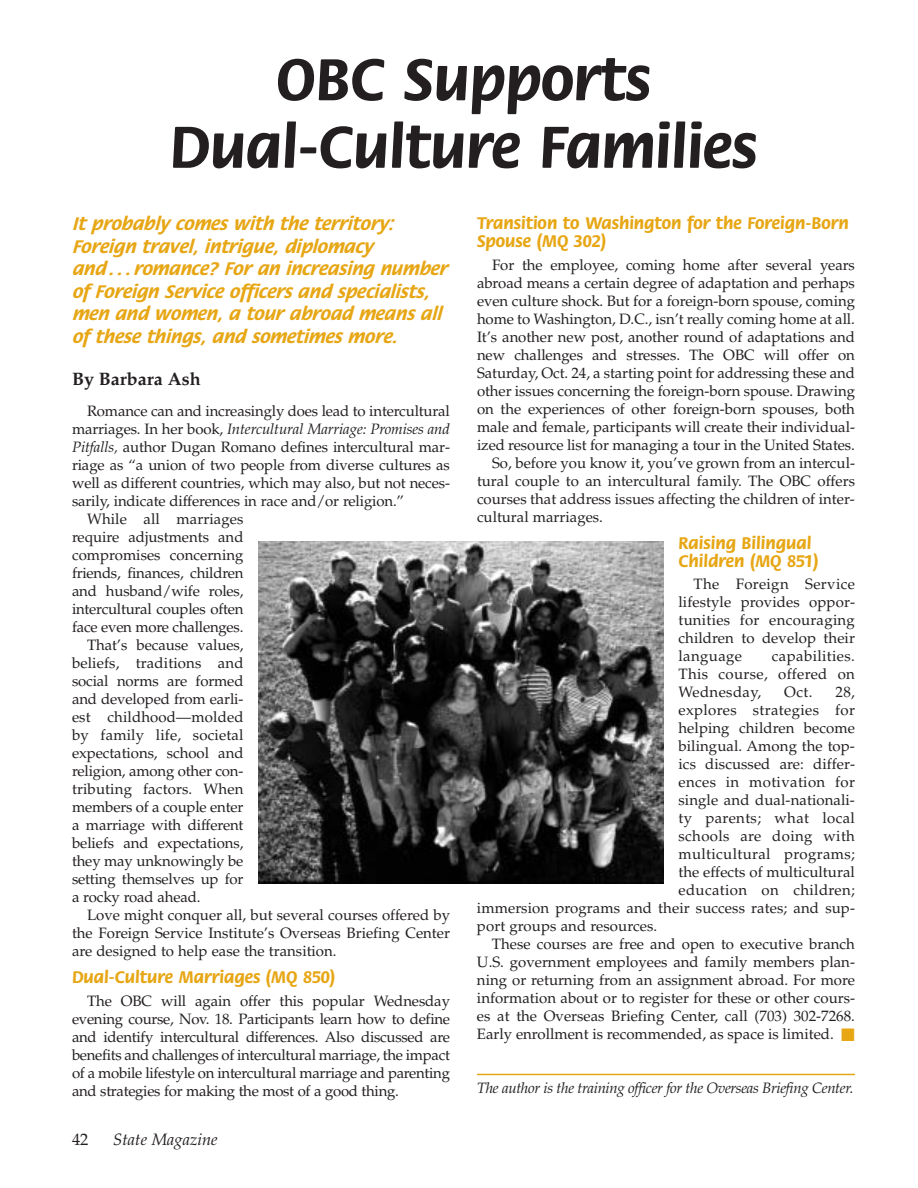
<style>
.page{position:relative;width:918px;height:1188px;background:#fff}
.page>*{position:absolute;margin:0;border:0;box-sizing:border-box;transform-origin:0 0}
.t1{font:700 63px/67.5px "Flora";letter-spacing:-.005em;color:#231f20;text-align:center}
.t2{font:italic 700 19.5px/22.5px "Flora";color:#e7a614}
.t3{font:700 18px/18px "Flora";color:#e7a614}
.t4{font:700 18px "Palatino";color:#231f20}
.t5{font:italic 16.5px "Palatino";color:#231f20}
.t6{font:16.5px "Palatino";color:#231f20}
.t7{font:15px/18px "Palatino";letter-spacing:-.005em;color:#231f20;text-align:justify}
.t8{font:15px "Palatino";letter-spacing:.025em;color:#231f20}
.t9{font:italic 15px "Palatino";letter-spacing:-.025em;color:#231f20}
.s1{font-style:normal}
.s2{font-style:italic}
.s3{color:#e7a614}
</style>
<div class="page">
<hr style="left:477px;top:1074px;width:378px;height:1px;background:#e7a614">
<img style="left:259px;top:541px;width:405px;height:342px">
<h1 class="t1" style="left:170px;top:50px;width:589px">OBC Supports<br>Dual-Culture Families</h1>
<p class="t2" style="left:72px;top:214px;width:381px">It probably comes with the territory:<br>Foreign travel, intrigue, diplomacy<br>and... romance? For an increasing number of Foreign Service officers and specialists, men and women, a tour abroad means all of these things, and sometimes more.</p>
<p class="t4" style="left:72px;top:372px;width:130px">By Barbara Ash</p>
<p class="t7" style="left:87px;top:404px;width:365px">Romance can and increasingly does lead to intercultural</p>
<p class="t9" style="left:72px;top:423px;width:380px"><span class="s1">marriages. In her book,</span> Intercultural Marriage: Promises and</p>
<p class="t7" style="left:72px;top:440px;width:380px"><span class="s2">Pitfalls,</span> author Dugan Romano defines intercultural mar-</p>
<p class="t7" style="left:72px;top:458px;width:380px">riage as “a union of two people from diverse cultures as</p>
<p class="t7" style="left:72px;top:476px;width:380px">well as different countries, which may also, but not neces-</p>
<p class="t7" style="left:72px;top:494px;width:334px">sarily, indicate differences in race and/or religion.”</p>
<p class="t7" style="left:87px;top:512px;width:158px">While all marriages</p>
<p class="t7" style="left:72px;top:530px;width:173px">require adjustments and</p>
<p class="t7" style="left:72px;top:548px;width:173px">compromises concerning</p>
<p class="t7" style="left:72px;top:566px;width:173px">friends, finances, children</p>
<p class="t7" style="left:72px;top:584px;width:173px">and husband/wife roles,</p>
<p class="t7" style="left:72px;top:602px;width:173px">intercultural couples often</p>
<p class="t7" style="left:72px;top:620px;width:173px">face even more challenges.</p>
<p class="t7" style="left:87px;top:638px;width:158px">That’s because values,</p>
<p class="t7" style="left:72px;top:656px;width:173px">beliefs, traditions and</p>
<p class="t7" style="left:72px;top:674px;width:173px">social norms are formed</p>
<p class="t7" style="left:72px;top:692px;width:173px">and developed from earli-</p>
<p class="t7" style="left:72px;top:710px;width:173px">est childhood—molded</p>
<p class="t7" style="left:72px;top:728px;width:173px">by family life, societal</p>
<p class="t7" style="left:72px;top:746px;width:173px">expectations, school and</p>
<p class="t7" style="left:72px;top:764px;width:173px">religion, among other con-</p>
<p class="t7" style="left:72px;top:782px;width:173px">tributing factors. When</p>
<p class="t7" style="left:72px;top:800px;width:173px">members of a couple enter</p>
<p class="t7" style="left:72px;top:818px;width:173px">a marriage with different</p>
<p class="t7" style="left:72px;top:836px;width:173px">beliefs and expectations,</p>
<p class="t7" style="left:72px;top:854px;width:173px">they may unknowingly be</p>
<p class="t7" style="left:72px;top:872px;width:173px">setting themselves up for</p>
<p class="t7" style="left:72px;top:890px;width:130px">a rocky road ahead.</p>
<p class="t7" style="left:87px;top:908px;width:365px">Love might conquer all, but several courses offered by</p>
<p class="t7" style="left:72px;top:926px;width:379px">the Foreign Service Institute’s Overseas Briefing Center</p>
<p class="t7" style="left:72px;top:944px;width:266px">are designed to help ease the transition.</p>
<p class="t3" style="left:72px;top:970px;width:265px">Dual-Culture Marriages (MQ 850)</p>
<p class="t7" style="left:72px;top:993px;width:380px;text-indent:15px">The OBC will again offer this popular Wednesday evening course, Nov. 18. Participants learn how to define and identify intercultural differences. Also discussed are benefits and challenges of intercultural marriage, the impact of a mobile lifestyle on intercultural marriage and parenting and strategies for making the most of a good thing.</p>
<p class="t6" style="left:72px;top:1133px;width:18px">42</p>
<p class="t5" style="left:113px;top:1133px;width:106px">State Magazine</p>
<p class="t3" style="left:477px;top:216px;width:373px">Transition to Washington for the Foreign-Born<br>Spouse (MQ 302)</p>
<p class="t7" style="left:492px;top:257px;width:365px">For the employee, coming home after several years</p>
<p class="t7" style="left:477px;top:275px;width:380px">abroad means a certain degree of adaptation and perhaps</p>
<p class="t7" style="left:477px;top:293px;width:380px">even culture shock. But for a foreign-born spouse, coming</p>
<p class="t7" style="left:477px;top:311px;width:380px">home to Washington, D.C., isn’t really coming home at all.</p>
<p class="t7" style="left:477px;top:329px;width:380px">It’s another new post, another round of adaptations and</p>
<p class="t7" style="left:477px;top:347px;width:380px">new challenges and stresses. The OBC will offer on</p>
<p class="t7" style="left:477px;top:365px;width:380px">Saturday, Oct. 24, a starting point for addressing these and</p>
<p class="t7" style="left:477px;top:383px;width:380px">other issues concerning the foreign-born spouse. Drawing</p>
<p class="t7" style="left:477px;top:401px;width:380px">on the experiences of other foreign-born spouses, both</p>
<p class="t7" style="left:477px;top:419px;width:380px">male and female, participants will create their individual-</p>
<p class="t7" style="left:477px;top:437px;width:380px">ized resource list for managing a tour in the United States.</p>
<p class="t7" style="left:492px;top:455px;width:365px">So, before you know it, you’ve grown from an intercul-</p>
<p class="t7" style="left:477px;top:473px;width:380px">tural couple to an intercultural family. The OBC offers</p>
<p class="t7" style="left:477px;top:491px;width:379px">courses that address issues affecting the children of inter-</p>
<p class="t7" style="left:477px;top:509px;width:127px">cultural marriages.</p>
<p class="t3" style="left:679px;top:535px;width:141px">Raising Bilingual<br>Children (MQ 851)</p>
<p class="t7" style="left:679px;top:577px;width:178px;text-indent:15px">The Foreign Service lifestyle provides oppor&shy;tunities for encouraging children to develop their language</p>
<p class="t7" style="left:679px;top:649px;width:178px;text-indent:93px">capabilities.<br>This course, offered on Wednesday,</p>
<p class="t7" style="left:784px;top:685px;width:30px">Oct.</p>
<p class="t7" style="left:836px;top:685px;width:21px">28,</p>
<p class="t8" style="left:679px;top:704px;width:178px">explores strategies for</p>
<p class="t7" style="left:679px;top:721px;width:178px">helping children become</p>
<p class="t7" style="left:679px;top:739px;width:178px">bilingual. Among the top-</p>
<p class="t7" style="left:679px;top:757px;width:178px">ics discussed are: differ-</p>
<p class="t8" style="left:679px;top:776px;width:178px">ences in motivation for</p>
<p class="t7" style="left:679px;top:793px;width:178px">single and dual-nationali-</p>
<p class="t8" style="left:679px;top:812px;width:178px">ty parents; what local</p>
<p class="t8" style="left:679px;top:830px;width:178px">schools are doing with</p>
<p class="t8" style="left:679px;top:848px;width:178px">multicultural programs;</p>
<p class="t7" style="left:679px;top:865px;width:178px">the effects of multicultural</p>
<p class="t8" style="left:679px;top:884px;width:178px">education on children;</p>
<p class="t7" style="left:477px;top:901px;width:380px">immersion programs and their success rates; and sup-</p>
<p class="t7" style="left:477px;top:919px;width:182px">port groups and resources.</p>
<p class="t7" style="left:492px;top:937px;width:365px">These courses are free and open to executive branch</p>
<p class="t7" style="left:477px;top:955px;width:380px">U.S. government employees and family members plan-</p>
<p class="t7" style="left:477px;top:973px;width:380px">ning or returning from an assignment abroad. For more</p>
<p class="t7" style="left:477px;top:991px;width:380px">information about or to register for these or other cours-</p>
<p class="t7" style="left:477px;top:1009px;width:380px">es at the Overseas Briefing Center, call (703) 302-7268.</p>
<p class="t7" style="left:477px;top:1027px;width:379px">Early enrollment is recommended, as space is limited. <span class="s3">■</span></p>
<p class="t9" style="left:477px;top:1082px;width:378px">The author is the training officer for the Overseas Briefing Center.</p>
</div>
